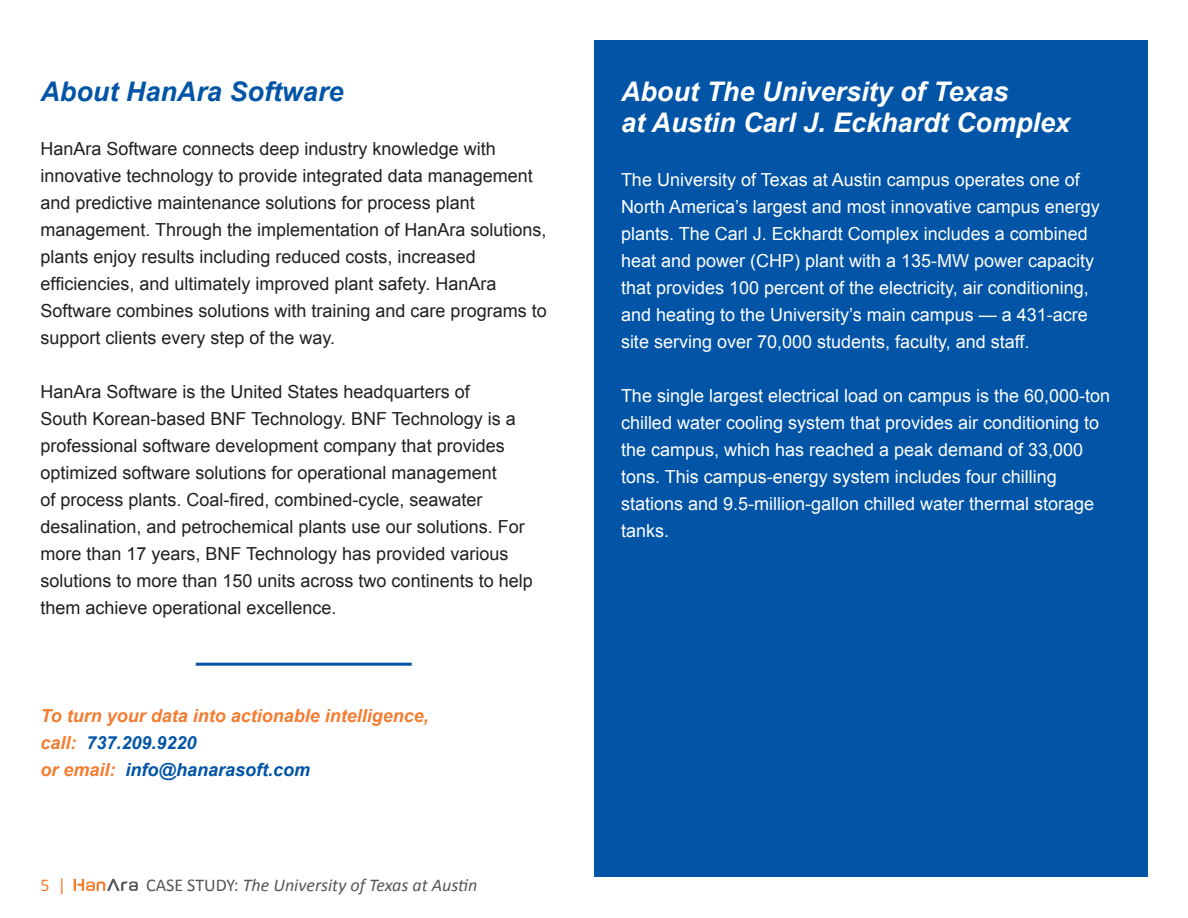
<style>
.page{position:relative;width:1188px;height:918px;background:#fff}
.page>*{position:absolute;margin:0;border:0;box-sizing:border-box;transform-origin:0 0}
.t1{font:italic 700 27px/31.5px "Arial";color:#fff}
.t2{font:italic 700 27px "Arial";color:#0154a6}
.t3{font:18px/27px "Arial";color:#231f20}
.t4{font:18px/27px "Arial";color:#fff}
.t5{font:italic 700 18px/27px "Arial";color:#f47d31}
.t6{font:italic 18px "Calibri";color:#56565a}
.t7{font:18px "Calibri";color:#f47d31}
.s1{color:#0154a6}
.s2{font-style:normal}
</style>
<div class="page">
<div style="left:594px;top:40px;width:554px;height:838px;background:#0154a6"></div>
<svg style="left:74px;top:879px;width:64px;height:12px"></svg>
<hr style="left:196px;top:663px;width:216px;height:3px;background:#0154a6">
<h1 class="t2" style="left:40px;top:73px;width:305px">About HanAra Software</h1>
<p class="t3" style="left:40px;top:135px;width:508px">HanAra Software connects deep industry knowledge with innovative technology to provide integrated data management and predictive maintenance solutions for process plant management. Through the implementation of HanAra solutions, plants enjoy results including reduced costs, increased efficiencies, and ultimately improved plant safety. HanAra Software combines solutions with training and care programs to support clients every step of the way.</p>
<p class="t3" style="left:40px;top:378px;width:494px">HanAra Software is the United States headquarters of<br>South Korean-based BNF Technology. BNF Technology is a professional software development company that provides optimized software solutions for operational management<br>of process plants. Coal-fired, combined-cycle, seawater desalination, and petrochemical plants use our solutions. For more than 17 years, BNF Technology has provided various solutions to more than 150 units across two continents to help them achieve operational excellence.</p>
<p class="t5" style="left:40px;top:702px;width:390px">To turn your data into actionable intelligence, call: <span class="s1">737.209.9220<br></span>or email: <span class="s1">info@hanarasoft.com</span></p>
<p class="t7" style="left:40px;top:874px;width:27px">5 |</p>
<p class="t6" style="left:146px;top:873px;width:333px"><span class="s2">CASE STUDY:</span> The University of Texas at Austin</p>
<h1 class="t1" style="left:621px;top:76px;width:451px">About The University of Texas<br>at Austin Carl J. Eckhardt Complex</h1>
<p class="t4" style="left:621px;top:167px;width:480px">The University of Texas at Austin campus operates one of North America’s largest and most innovative campus energy plants. The Carl J. Eckhardt Complex includes a combined heat and power (CHP) plant with a 135-MW power capacity that provides 100 percent of the electricity, air conditioning, and heating to the University’s main campus — a 431-acre site serving over 70,000 students, faculty, and staff.</p>
<p class="t4" style="left:621px;top:383px;width:491px">The single largest electrical load on campus is the 60,000-ton chilled water cooling system that provides air conditioning to the campus, which has reached a peak demand of 33,000 tons. This campus-energy system includes four chilling stations and 9.5-million-gallon chilled water thermal storage tanks.</p>
</div>
